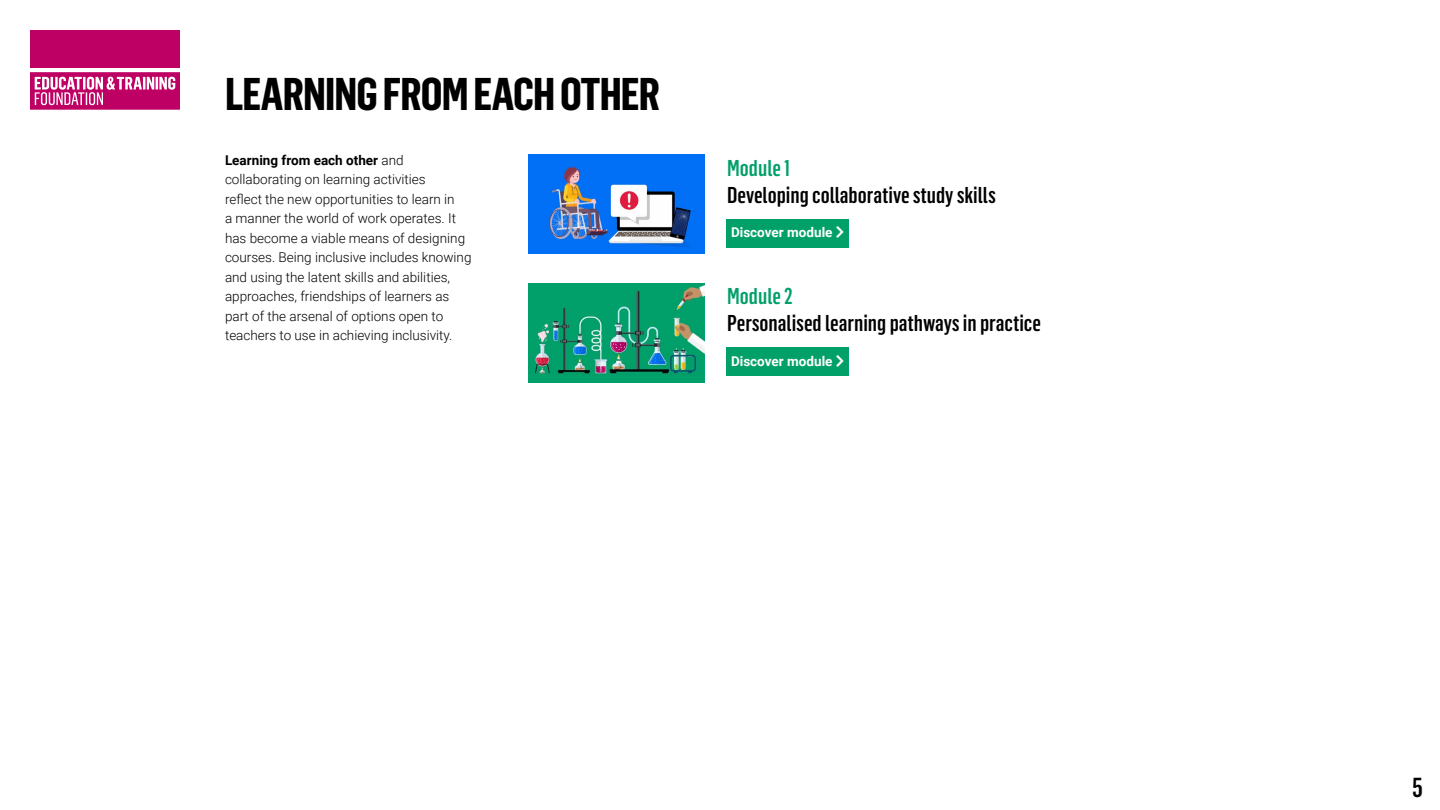
<style>
.page{position:relative;width:1440px;height:810px;background:#fff}
.page>*{position:absolute;margin:0;border:0;box-sizing:border-box;transform-origin:0 0}
.Section_Heading{font:700 45px "Flama Condensed";letter-spacing:-.02em;color:#000}
.t1{font:500 27px "Flama Condensed";color:#000}
.Module_Name{font:500 22.5px "Flama Condensed";color:#000}
.Module_Number_G{font:500 22.5px "Flama Condensed";color:#00a068}
.t2{font:300 13.5px/19.5px "Roboto";color:#000}
.Green_Button{font:700 13.5px "Roboto";color:#fff}
.s1{font-weight:700}
</style>
<div class="page">
<svg style="left:30px;top:72px;width:150px;height:38px;background:#ce418b"></svg>
<div style="left:30px;top:30px;width:150px;height:38px;background:#be0064"></div>
<img style="left:528px;top:154px;width:177px;height:99px">
<div style="left:727px;top:219px;width:122px;height:29px;background:#00a068"></div>
<img style="left:528px;top:283px;width:177px;height:99px">
<div style="left:727px;top:347px;width:122px;height:29px;background:#00a068"></div>
<p class="Section_Heading" style="left:225px;top:65px;width:437px">LEARNING FROM EACH OTHER</p>
<p class="t2" style="left:225px;top:150px;width:248px"><span class="s1">Learning from each other</span> and collaborating on learning activities<br>reflect the new opportunities to learn in<br>a manner the world of work operates. It has become a viable means of designing courses. Being inclusive includes knowing and using the latent skills and abilities, approaches, friendships of learners as part of the arsenal of options open to teachers to use in achieving inclusivity.</p>
<p class="Module_Number_G" style="left:727px;top:154px;width:65px">Module 1</p>
<p class="Module_Name" style="left:727px;top:181px;width:270px">Developing collaborative study skills</p>
<p class="Green_Button" style="left:731px;top:223px;width:115px">Discover module ❖□■▼</p>
<p class="Module_Number_G" style="left:727px;top:282px;width:67px">Module 2</p>
<p class="Module_Name" style="left:727px;top:309px;width:315px">Personalised learning pathways in practice</p>
<p class="Green_Button" style="left:731px;top:352px;width:115px">Discover module ❖□■▼</p>
<h2 class="t1" style="left:1412px;top:771px;width:12px">5</h2>
</div>
